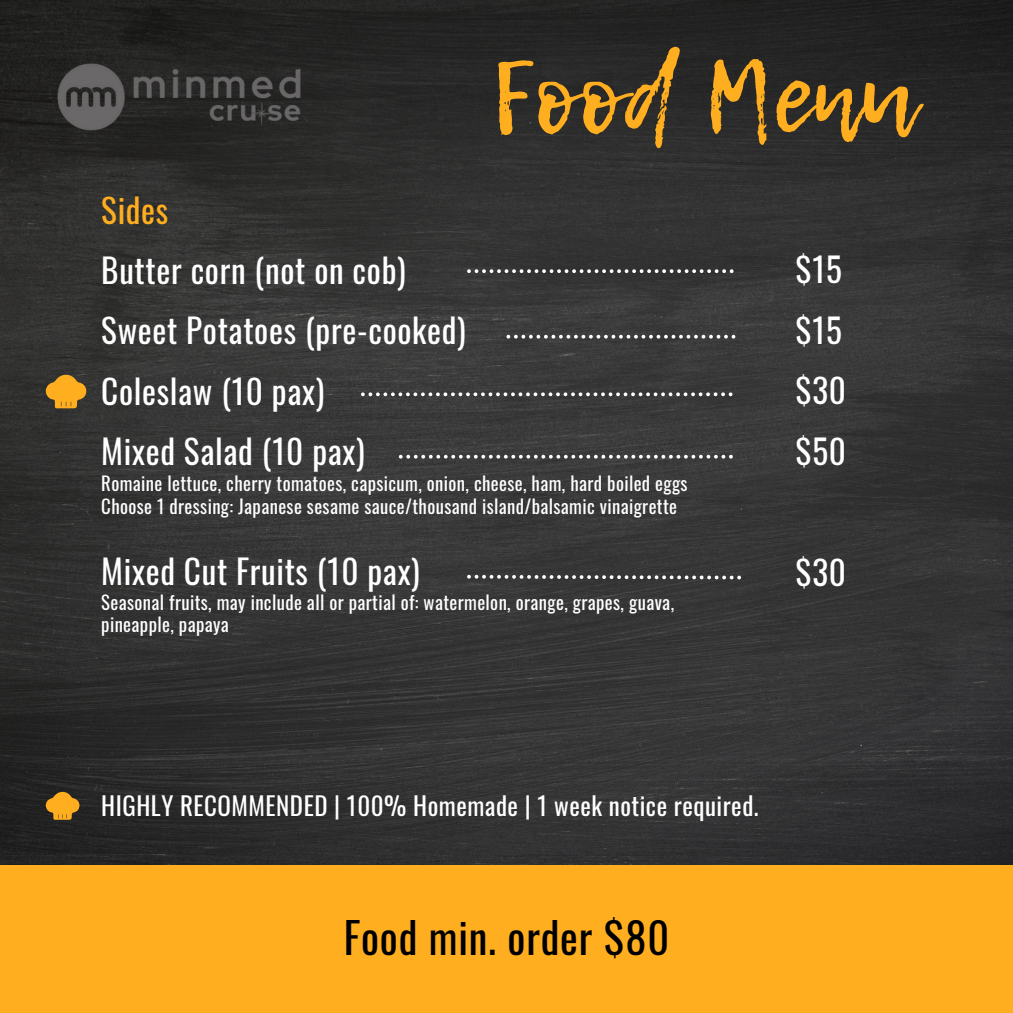
<style>
.page{position:relative;width:1013px;height:1013px;background:#fff}
.page>*{position:absolute;margin:0;border:0;box-sizing:border-box;transform-origin:0 0}
.t1{font:100px "Lemon Tuesday";color:#ffae1f}
.t2{font:42.25px "Oswald";letter-spacing:.02em;color:#000}
.t3{font:33.25px/60px "Oswald";letter-spacing:.02em;color:#fff}
.t4{font:25px "Oswald";letter-spacing:.02em;color:#fff}
.t5{font:18.75px/22.5px "Oswald";letter-spacing:.02em;color:#fff}
.s1{color:#ffae1f}
</style>
<div class="page">
<img style="left:0;top:0;width:1012px;height:865px">
<img style="left:46px;top:40px;width:266px;height:114px">
<div style="left:0;top:865px;width:1012px;height:147px;background:#ffae1f"></div>
<svg style="left:399px;top:455px;width:333px;height:3px"></svg>
<svg style="left:361px;top:392px;width:371px;height:4px"></svg>
<svg style="left:506px;top:335px;width:229px;height:3px"></svg>
<svg style="left:467px;top:269px;width:266px;height:4px"></svg>
<svg style="left:46px;top:373px;width:40px;height:35px"></svg>
<svg style="left:46px;top:790px;width:33px;height:29px"></svg>
<svg style="left:467px;top:575px;width:274px;height:4px"></svg>
<h1 class="t3" style="left:101px;top:179px;width:366px"><span class="s1">Sides<br></span>Butter corn (not on cob)<br>Sweet Potatoes (pre-cooked)<br>Coleslaw (10 pax)<br>Mixed Salad (10 pax)</h1>
<p class="t1" style="left:491px;top:22px;width:425px">Food Menu</p>
<h3 class="t3" style="left:795px;top:238px;width:52px;line-height:60.5px">$15 $15 $30 $50</h3>
<p class="t5" style="left:101px;top:471px;width:588px">Romaine lettuce, cherry tomatoes, capsicum, onion, cheese, ham, hard boiled eggs</p>
<h3 class="t5" style="left:101px;top:494px;width:577px">Choose 1 dressing: Japanese sesame sauce/thousand island/balsamic vinaigrette</h3>
<p class="t3" style="left:101px;top:539px;width:320px">Mixed Cut Fruits (10 pax)</p>
<p class="t5" style="left:101px;top:590px;width:574px">Seasonal fruits, may include all or partial of: watermelon, orange, grapes, guava, pineapple, papaya</p>
<h3 class="t3" style="left:795px;top:541px;width:52px">$30</h3>
<h3 class="t4" style="left:101px;top:786px;width:658px">HIGHLY RECOMMENDED | 100% Homemade | 1 week notice required.</h3>
<p class="t2" style="left:344px;top:904px;width:327px">Food min. order $80</p>
</div>
